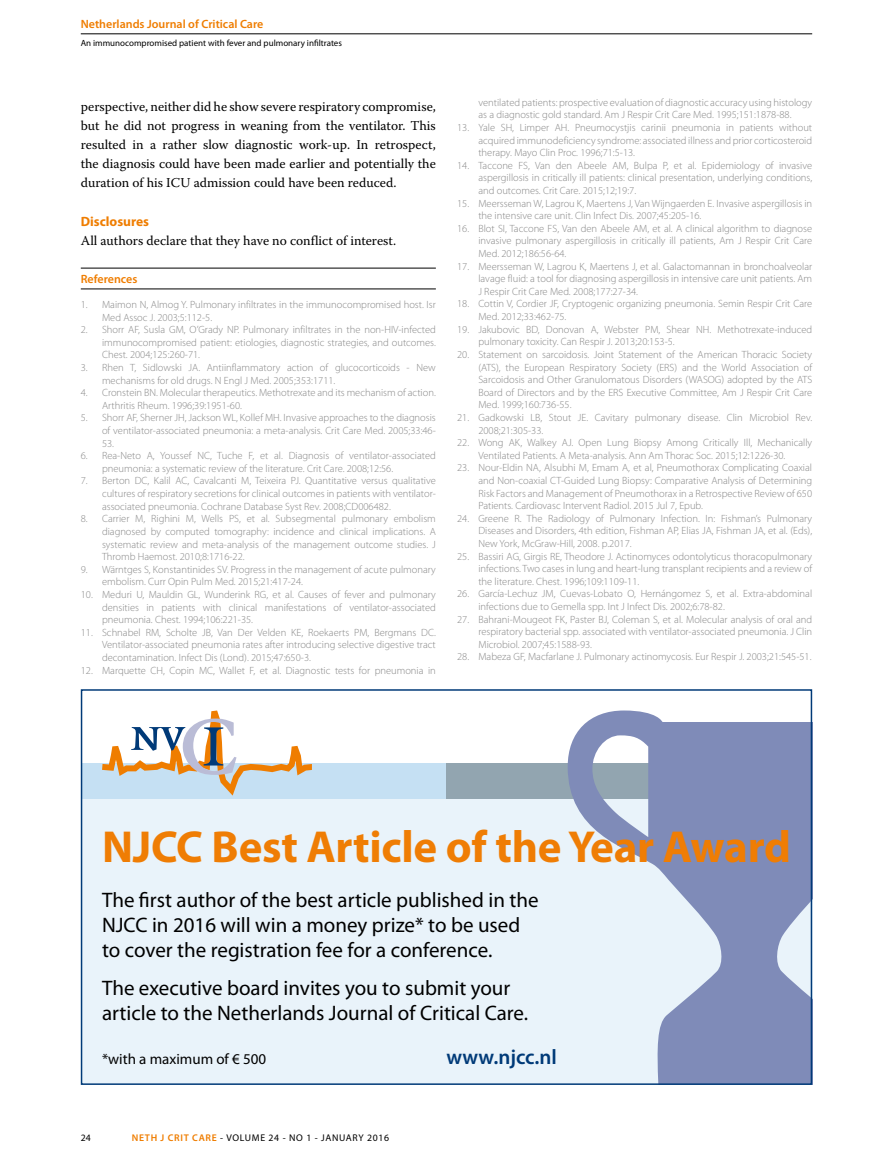
<style>
.page{position:relative;width:893px;height:1170px;background:#fff}
.page>*{position:absolute;margin:0;border:0;box-sizing:border-box;transform-origin:0 0}
.t1{font:700 45px "Myriad Pro";letter-spacing:-.005em;color:#ef7d04}
.t2{font:21px/25.2px "Myriad Pro";color:#000}
.t3{font:600 21px "Myriad Pro";color:#003a78}
.t4{font:15px "Myriad Pro";color:#000}
.t5{font:13.5px/19px "Warnock Pro";color:#000;text-align:justify}
.t6{font:700 13.5px "Myriad Pro";color:#ef7d00}
.t7{font:600 12px "Myriad Pro";color:#ef7d00}
.t8{font:300 10.5px/12.6px "Myriad Pro";color:#878787;text-align:justify}
.t9{font:9.75px "Myriad Pro";letter-spacing:.07em;color:#000}
.t10{font:9px "Myriad Pro";color:#000}
.s1{font-weight:600;color:#ef7d00}
</style>
<div class="page">
<hr style="left:81px;top:34px;width:731px;height:1px;background:#000">
<hr style="left:81px;top:288px;width:355px;height:1px;background:#000">
<hr style="left:81px;top:268px;width:355px;height:1px;background:#000">
<div style="left:81px;top:798px;width:731px;height:286px;background:#e9f3fa"></div>
<div style="left:81px;top:763px;width:365px;height:35px;background:#c5e0f3"></div>
<div style="left:446px;top:763px;width:366px;height:35px;background:#92a5b0"></div>
<svg style="left:568px;top:710px;width:241px;height:371px;fill:#7f8bb8"></svg>
<svg style="left:102px;top:710px;width:210px;height:85px"></svg>
<div style="left:81px;top:689px;width:731px;height:395px;border:2px solid #003a78"></div>
<p class="t7" style="left:81px;top:17px;width:184px">Netherlands Journal of Critical Care</p>
<p class="t10" style="left:81px;top:38px;width:263px">An immunocompromised patient with fever and pulmonary infiltrates</p>
<p class="t5" style="left:81px;top:97px;width:357px">perspective, neither did he show severe respiratory compromise, but he did not progress in weaning from the ventilator. This resulted in a rather slow diagnostic work-up. In retrospect, the diagnosis could have been made earlier and potentially the duration of his ICU admission could have been reduced.</p>
<p class="t6" style="left:81px;top:212px;width:70px">Disclosures</p>
<p class="t5" style="left:81px;top:230px;width:317px">All authors declare that they have no conflict of interest.</p>
<p class="t7" style="left:81px;top:271px;width:58px">References</p>
<p class="t8" style="left:102px;top:298px;width:335px;text-indent:-21px">1. Maimon N, Almog Y. Pulmonary infiltrates in the immunocompromised host. Isr<br>Med Assoc J. 2003;5:112-5.</p>
<p class="t8" style="left:102px;top:323px;width:335px;text-indent:-21px">2. Shorr AF, Susla GM, O’Grady NP. Pulmonary infiltrates in the non-HIV-infected immunocompromised patient: etiologies, diagnostic strategies, and outcomes.<br>Chest. 2004;125:260-71.</p>
<p class="t8" style="left:102px;top:361px;width:335px;text-indent:-21px">3. Rhen T, Sidlowski JA. Antiinflammatory action of glucocorticoids - New mechanisms for old drugs. N Engl J Med. 2005;353:1711.</p>
<p class="t8" style="left:102px;top:386px;width:335px;text-indent:-21px">4. Cronstein BN. Molecular therapeutics. Methotrexate and its mechanism of action.<br>Arthritis Rheum. 1996;39:1951-60.</p>
<p class="t8" style="left:102px;top:411px;width:335px;text-indent:-21px">5. Shorr AF, Sherner JH, Jackson WL, Kollef MH. Invasive approaches to the diagnosis of ventilator-associated pneumonia: a meta-analysis. Crit Care Med. 2005;33:46- 53.</p>
<p class="t8" style="left:102px;top:449px;width:335px;text-indent:-21px">6. Rea-Neto A, Youssef NC, Tuche F, et al. Diagnosis of ventilator-associated pneumonia: a systematic review of the literature. Crit Care. 2008;12:56.</p>
<p class="t8" style="left:102px;top:474px;width:335px;text-indent:-21px">7. Berton DC, Kalil AC, Cavalcanti M, Teixeira PJ. Quantitative versus qualitative cultures of respiratory secretions for clinical outcomes in patients with ventilator&shy;associated pneumonia. Cochrane Database Syst Rev. 2008;CD006482.</p>
<p class="t8" style="left:102px;top:512px;width:335px;text-indent:-21px">8. Carrier M, Righini M, Wells PS, et al. Subsegmental pulmonary embolism diagnosed by computed tomography: incidence and clinical implications. A systematic review and meta-analysis of the management outcome studies. J Thromb Haemost. 2010;8:1716-22.</p>
<p class="t8" style="left:102px;top:563px;width:335px;text-indent:-21px">9. Wärntges S, Konstantinides SV. Progress in the management of acute pulmonary embolism. Curr Opin Pulm Med. 2015;21:417-24.</p>
<p class="t8" style="left:102px;top:588px;width:335px;text-indent:-21px">10. Meduri U, Mauldin GL, Wunderink RG, et al. Causes of fever and pulmonary densities in patients with clinical manifestations of ventilator-associated pneumonia. Chest. 1994;106:221-35.</p>
<p class="t8" style="left:102px;top:626px;width:335px;text-indent:-21px">11. Schnabel RM, Scholte JB, Van Der Velden KE, Roekaerts PM, Bergmans DC.<br>Ventilator-associated pneumonia rates after introducing selective digestive tract decontamination. Infect Dis (Lond). 2015;47:650-3.</p>
<p class="t8" style="left:81px;top:663px;width:357px">12. Marquette CH, Copin MC, Wallet F, et al. Diagnostic tests for pneumonia in</p>
<p class="t8" style="left:478px;top:96px;width:335px">ventilated patients: prospective evaluation of diagnostic accuracy using histology as a diagnostic gold standard. Am J Respir Crit Care Med. 1995;151:1878-88.</p>
<p class="t8" style="left:478px;top:121px;width:335px;text-indent:-21px">13. Yale SH, Limper AH. Pneumocystjis carinii pneumonia in patients without acquired immunodeficiency syndrome: associated illness and prior corticosteroid therapy. Mayo Clin Proc. 1996;71:5-13.</p>
<p class="t8" style="left:478px;top:159px;width:335px;text-indent:-21px">14. Taccone FS, Van den Abeele AM, Bulpa P, et al. Epidemiology of invasive aspergillosis in critically ill patients: clinical presentation, underlying conditions, and outcomes. Crit Care. 2015;12;19:7.</p>
<p class="t8" style="left:478px;top:197px;width:335px;text-indent:-21px">15. Meersseman W, Lagrou K, Maertens J, Van Wijngaerden E. Invasive aspergillosis in the intensive care unit. Clin Infect Dis. 2007;45:205-16.</p>
<p class="t8" style="left:478px;top:222px;width:335px;text-indent:-21px">16. Blot SI, Taccone FS, Van den Abeele AM, et al. A clinical algorithm to diagnose invasive pulmonary aspergillosis in critically ill patients, Am J Respir Crit Care Med. 2012;186:56-64.</p>
<p class="t8" style="left:478px;top:260px;width:335px;text-indent:-21px">17. Meersseman W, Lagrou K, Maertens J, et al. Galactomannan in bronchoalveolar lavage fluid: a tool for diagnosing aspergillosis in intensive care unit patients. Am J Respir Crit Care Med. 2008;177:27-34.</p>
<p class="t8" style="left:478px;top:297px;width:335px;text-indent:-21px">18. Cottin V, Cordier JF, Cryptogenic organizing pneumonia. Semin Respir Crit Care<br>Med. 2012;33:462-75.</p>
<p class="t8" style="left:478px;top:323px;width:335px;text-indent:-21px">19. Jakubovic BD, Donovan A, Webster PM, Shear NH. Methotrexate-induced pulmonary toxicity. Can Respir J. 2013;20:153-5.</p>
<p class="t8" style="left:478px;top:348px;width:335px;text-indent:-21px">20. Statement on sarcoidosis. Joint Statement of the American Thoracic Society (ATS), the European Respiratory Society (ERS) and the World Association of Sarcoidosis and Other Granulomatous Disorders (WASOG) adopted by the ATS Board of Directors and by the ERS Executive Committee, Am J Respir Crit Care Med. 1999;160:736-55.</p>
<p class="t8" style="left:478px;top:411px;width:335px;text-indent:-21px">21. Gadkowski LB, Stout JE. Cavitary pulmonary disease. Clin Microbiol Rev.<br>2008;21:305-33.</p>
<p class="t8" style="left:457px;top:436px;width:357px;text-align:center">22. Wong AK, Walkey AJ. Open Lung Biopsy Among Critically Ill, Mechanically<br>Ventilated Patients. A Meta-analysis. Ann Am Thorac Soc. 2015;12:1226-30.</p>
<p class="t8" style="left:478px;top:461px;width:335px;text-indent:-21px">23. Nour-Eldin NA, Alsubhi M, Emam A, et al, Pneumothorax Complicating Coaxial and Non-coaxial CT-Guided Lung Biopsy: Comparative Analysis of Determining Risk Factors and Management of Pneumothorax in a Retrospective Review of 650<br>Patients. Cardiovasc Intervent Radiol. 2015 Jul 7, Epub.</p>
<p class="t8" style="left:478px;top:512px;width:335px;text-indent:-21px">24. Greene R. The Radiology of Pulmonary Infection. In: Fishman’s Pulmonary Diseases and Disorders, 4th edition, Fishman AP, Elias JA, Fishman JA, et al. (Eds), New York, McGraw-Hill, 2008. p.2017.</p>
<p class="t8" style="left:478px;top:549px;width:335px;text-indent:-21px">25. Bassiri AG, Girgis RE, Theodore J. Actinomyces odontolyticus thoracopulmonary infections. Two cases in lung and heart-lung transplant recipients and a review of the literature. Chest. 1996;109:1109-11.</p>
<p class="t8" style="left:478px;top:587px;width:335px;text-indent:-21px">26. García-Lechuz JM, Cuevas-Lobato O, Hernángomez S, et al. Extra-abdominal infections due to Gemella spp. Int J Infect Dis. 2002;6:78-82.</p>
<p class="t8" style="left:478px;top:612px;width:335px;text-indent:-21px">27. Bahrani-Mougeot FK, Paster BJ, Coleman S, et al. Molecular analysis of oral and respiratory bacterial spp. associated with ventilator-associated pneumonia. J Clin Microbiol. 2007;45:1588-93.</p>
<p class="t8" style="left:457px;top:650px;width:356px">28. Mabeza GF, Macfarlane J. Pulmonary actinomycosis. Eur Respir J. 2003;21:545-51.</p>
<h1 class="t1" style="left:102px;top:817px;width:690px">NJCC Best Article of the Year Award</h1>
<h2 class="t2" style="left:102px;top:886px;width:438px">The first author of the best article published in the<br>NJCC in 2016 will win a money prize* to be used to cover the registration fee for a conference.</h2>
<h2 class="t2" style="left:102px;top:975px;width:428px">The executive board invites you to submit your article to the Netherlands Journal of Critical Care.</h2>
<h3 class="t4" style="left:102px;top:1049px;width:166px">*with a maximum of € 500</h3>
<h2 class="t3" style="left:446px;top:1043px;width:112px">www.njcc.nl</h2>
<p class="t9" style="left:81px;top:1131px;width:12px">24</p>
<p class="t9" style="left:132px;top:1131px;width:259px"><span class="s1">NETH J CRIT CARE</span> - VOLUME 24 - NO 1 - JANUARY 2016</p>
</div>
